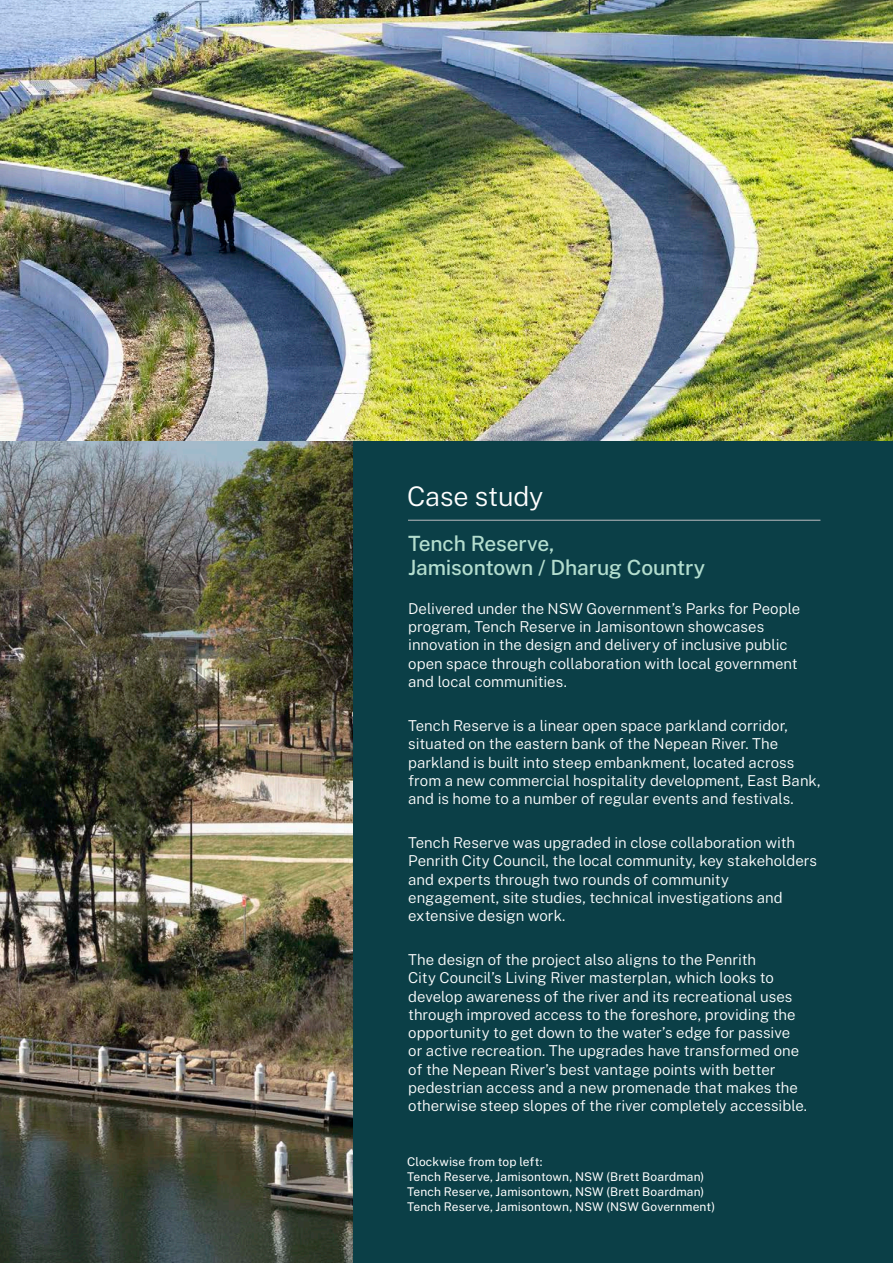
<style>
.page{position:relative;width:893px;height:1263px;background:#fff}
.page>*{position:absolute;margin:0;border:0;box-sizing:border-box;transform-origin:0 0}
.Heading_2{font:300 27px "Public Sans";letter-spacing:-.015em;color:#fff}
.Heading_3{font:500 21px/24px "Public Sans";letter-spacing:-.005em;color:#b4decf}
.Body{font:300 15px/18.3px "Public Sans";color:#fff}
.Captions{font:12px "Public Sans";letter-spacing:.01em;color:#fff}
</style>
<div class="page">
<img style="left:0;top:440px;width:353px;height:823px">
<div style="left:353px;top:406px;width:540px;height:857px;background:#0b3f47"></div>
<hr style="left:408px;top:520px;width:412px;height:1px;background:#bcbdc0">
<img style="left:0;top:0;width:893px;height:440px">
<p class="Heading_2" style="left:407px;top:477px;width:138px">Case study</p>
<p class="Heading_3" style="left:408px;top:530px;width:299px">Tench Reserve,<br>Jamisontown / Dharug Country</p>
<p class="Body" style="left:408px;top:598px;width:393px">Delivered under the NSW Government’s Parks for People program, Tench Reserve in Jamisontown showcases innovation in the design and delivery of inclusive public open space through collaboration with local government and local communities.</p>
<p class="Body" style="left:408px;top:715px;width:414px">Tench Reserve is a linear open space parkland corridor, situated on the eastern bank of the Nepean River. The parkland is built into steep embankment, located across from a new commercial hospitality development, East Bank, and is home to a number of regular events and festivals.</p>
<p class="Body" style="left:408px;top:832px;width:410px">Tench Reserve was upgraded in close collaboration with Penrith City Council, the local community, key stakeholders and experts through two rounds of community engagement, site studies, technical investigations and extensive design work.</p>
<p class="Body" style="left:408px;top:949px;width:400px">The design of the project also aligns to the Penrith<br>City Council’s Living River masterplan, which looks to develop awareness of the river and its recreational uses through improved access to the foreshore, providing the opportunity to get down to the water’s edge for passive or active recreation. The upgrades have transformed one of the Nepean River’s best vantage points with better pedestrian access and a new promenade that makes the otherwise steep slopes of the river completely accessible.</p>
<p class="Captions" style="left:407px;top:1153px;width:137px">Clockwise from top left:</p>
<p class="Captions" style="left:407px;top:1168px;width:299px">Tench Reserve, Jamisontown, NSW (Brett Boardman)</p>
<p class="Captions" style="left:407px;top:1183px;width:299px">Tench Reserve, Jamisontown, NSW (Brett Boardman)</p>
<p class="Captions" style="left:407px;top:1198px;width:309px">Tench Reserve, Jamisontown, NSW (NSW Government)</p>
</div>
